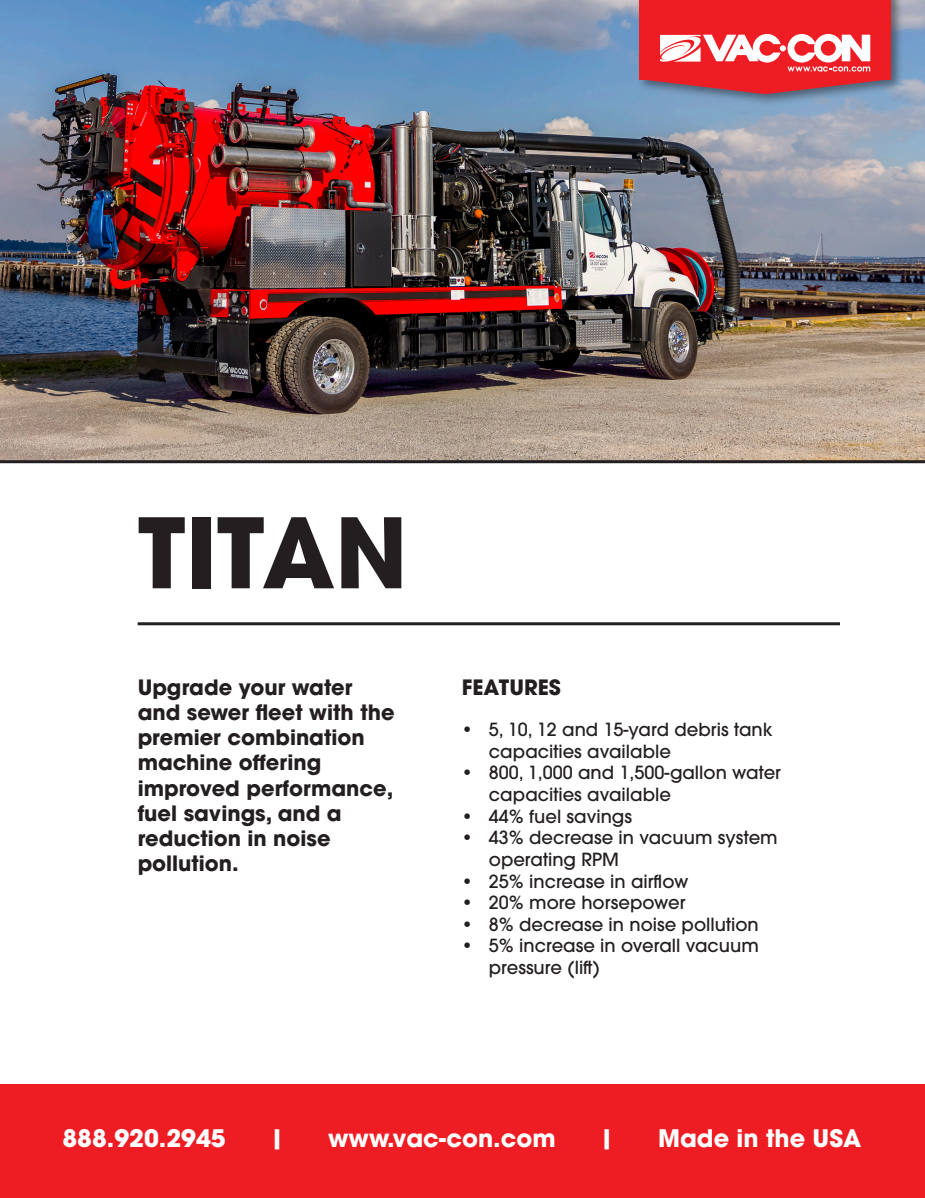
<style>
.page{position:relative;width:925px;height:1198px;background:#fff}
.page>*{position:absolute;margin:0;border:0;box-sizing:border-box;transform-origin:0 0}
.t1{font:700 96px "ITC Avant Garde Pro";color:#231f20}
.t2{font:700 24px "ITC Avant Garde Pro";color:#fff}
.t3{font:700 21px/25.2px "ITC Avant Garde Pro";color:#231f20}
.t4{font:500 18px/21.6px "ITC Avant Garde Pro";color:#231f20}
</style>
<div class="page">
<img style="left:0;top:0;width:925px;height:463px">
<div style="left:636px;top:0;width:267px;height:106px;background:#231f20;opacity:.5"></div>
<div style="left:639px;top:0;width:252px;height:79px;background:#ee1d23"></div>
<svg style="left:639px;top:79px;width:252px;height:15px;background:#ab4d5e"></svg>
<svg style="left:660px;top:34px;width:120px;height:29px"></svg>
<svg style="left:787px;top:34px;width:83px;height:38px"></svg>
<div style="left:779px;top:45px;width:7px;height:6px;background:#fff;border-radius:50%"></div>
<div style="left:0;top:1084px;width:925px;height:114px;background:#ee1d23"></div>
<hr style="left:138px;top:622px;width:702px;height:3px;background:#231f20">
<svg style="left:0;top:0;width:4px;height:5px"></svg>
<svg style="left:920px;top:0;width:5px;height:5px"></svg>
<p class="t1" style="left:138px;top:489px;width:272px">TITAN</p>
<p class="t3" style="left:138px;top:674px;width:258px">Upgrade your water and sewer fleet with the premier combination machine offering improved performance, fuel savings, and a reduction in noise pollution.</p>
<p class="t3" style="left:462px;top:674px;width:101px">FEATURES</p>
<p class="t4" style="left:489px;top:718px;width:285px;text-indent:-27px">• 5, 10, 12 and 15-yard debris tank capacities available</p>
<p class="t4" style="left:489px;top:762px;width:294px;text-indent:-27px">• 800, 1,000 and 1,500-gallon water capacities available</p>
<p class="t4" style="left:462px;top:805px;width:172px">• 44% fuel savings</p>
<p class="t4" style="left:489px;top:826px;width:290px;text-indent:-27px">• 43% decrease in vacuum system operating RPM</p>
<p class="t4" style="left:462px;top:870px;width:228px">• 25% increase in airflow</p>
<p class="t4" style="left:462px;top:891px;width:225px">• 20% more horsepower</p>
<p class="t4" style="left:462px;top:913px;width:298px">• 8% decrease in noise pollution</p>
<p class="t4" style="left:489px;top:934px;width:271px;text-indent:-27px">• 5% increase in overall vacuum pressure (lift)</p>
<p class="t2" style="left:62px;top:1122px;width:165px">888.920.2945</p>
<p class="t2" style="left:270px;top:1122px;width:15px">|</p>
<p class="t2" style="left:328px;top:1122px;width:229px">www.vac-con.com</p>
<p class="t2" style="left:600px;top:1122px;width:15px">|</p>
<p class="t2" style="left:658px;top:1122px;width:205px">Made in the USA</p>
</div>
